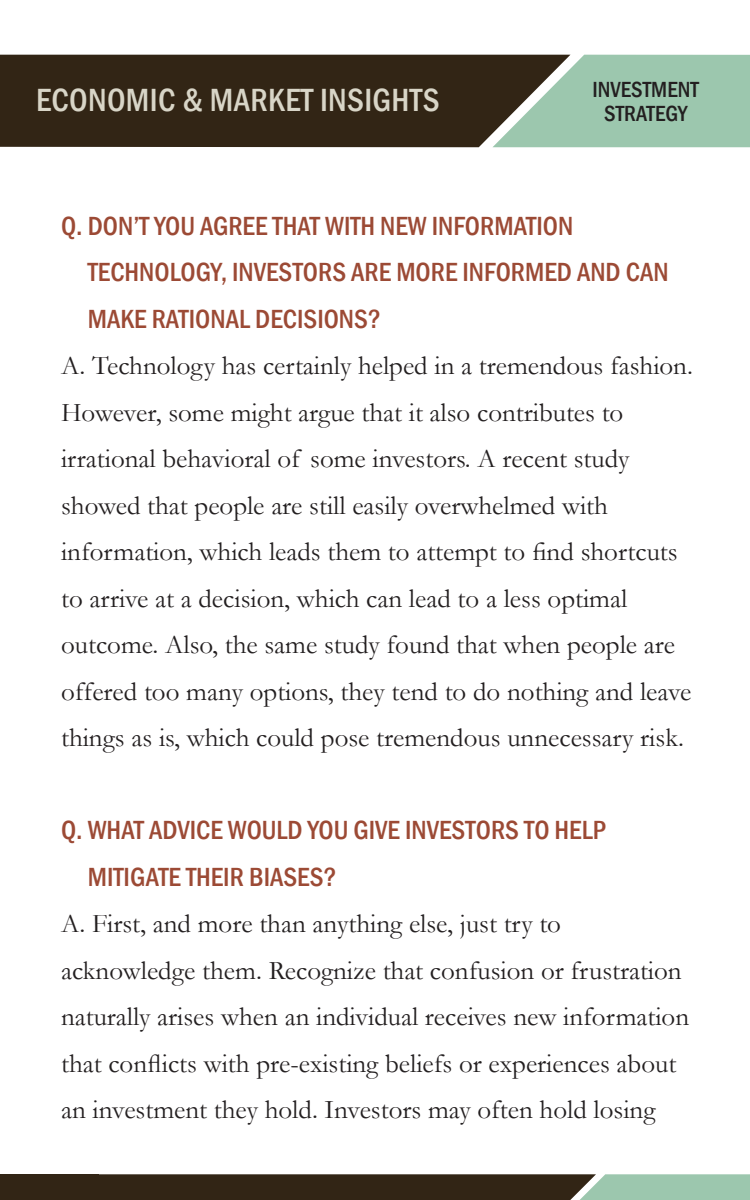
<style>
.page{position:relative;width:750px;height:1200px;background:#fff}
.page>*{position:absolute;margin:0;border:0;box-sizing:border-box;transform-origin:0 0}
.t1{font:500 condensed 33px "Franklin Gothic";letter-spacing:.01em;color:#d8d5c7}
.t2{font:27px/46.5px "Garamond";color:#231f20}
.t3{font:500 condensed 27px/46.5px "Franklin Gothic";color:#9c4a35}
.t4{font:500 condensed 22.5px "Franklin Gothic";color:#231f20}
</style>
<div class="page">
<svg style="left:99px;top:1174px;width:651px;height:26px;background:#50513f"></svg>
<div style="left:0;top:1174px;width:99px;height:26px;background:#322515"></div>
<div style="left:571px;top:55px;width:179px;height:92px;background:#9cc7ae"></div>
<svg style="left:0;top:55px;width:571px;height:92px;background:#3c3323"></svg>
<p class="t1" style="left:36px;top:79px;width:405px">ECONOMIC &amp; MARKET INSIGHTS</p>
<p class="t4" style="left:592px;top:75px;width:108px">INVESTMENT</p>
<p class="t4" style="left:604px;top:99px;width:85px">STRATEGY</p>
<p class="t3" style="left:88px;top:202px;width:582px;text-indent:-27px">Q. DON’T YOU AGREE THAT WITH NEW INFORMATION<br>TECHNOLOGY, INVESTORS ARE MORE INFORMED AND CAN<br>MAKE RATIONAL DECISIONS?</p>
<p class="t2" style="left:61px;top:342px;width:633px">A. Technology has certainly helped in a tremendous fashion.<br>However, some might argue that it also contributes to irrational behavioral of some investors. A recent study showed that people are still easily overwhelmed with information, which leads them to attempt to find shortcuts to arrive at a decision, which can lead to a less optimal outcome. Also, the same study found that when people are offered too many options, they tend to do nothing and leave things as is, which could pose tremendous unnecessary risk.</p>
<p class="t3" style="left:88px;top:807px;width:520px;text-indent:-27px">Q. WHAT ADVICE WOULD YOU GIVE INVESTORS TO HELP<br>MITIGATE THEIR BIASES?</p>
<p class="t2" style="left:61px;top:900px;width:629px">A. First, and more than anything else, just try to acknowledge them. Recognize that confusion or frustration naturally arises when an individual receives new information that conflicts with pre-existing beliefs or experiences about an investment they hold. Investors may often hold losing</p>
</div>
